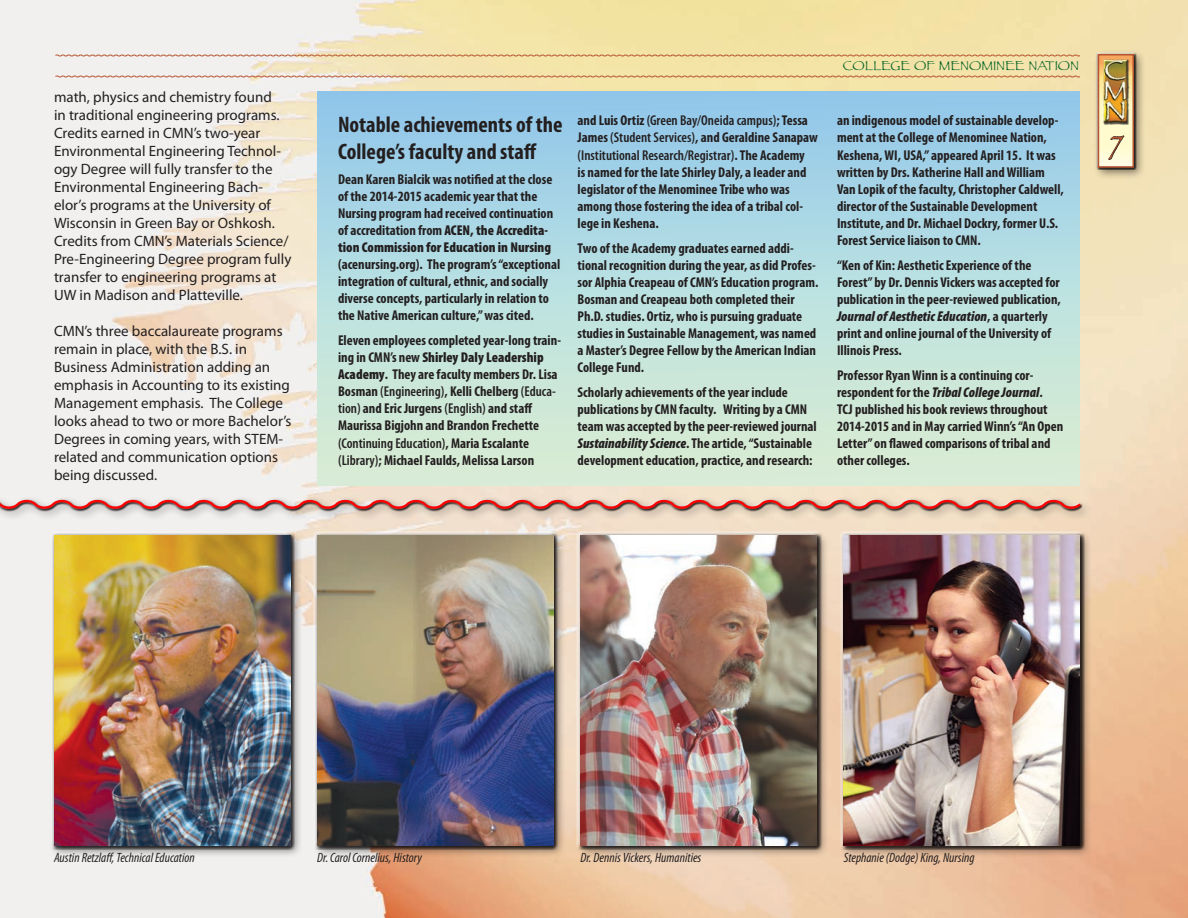
<style>
.page{position:relative;width:1188px;height:918px;background:#fff}
.page>*{position:absolute;margin:0;border:0;box-sizing:border-box;transform-origin:0 0}
.t1{font:27px "Papyrus";color:#b85530}
.sidebar_head{font:700 condensed 22.5px/27px "Myriad Pro";color:#231f20}
.text{font:15px/18px "Myriad Pro";color:#231f20}
.sidebar{font:700 condensed 14.25px/17.1px "Myriad Pro";color:#231f20}
.t2{font:italic condensed 13.5px "Myriad Pro";color:#231f20}
.t3{font:13.5px "Papyrus";color:#006224}
.s1{font-weight:900}
.s2{font-weight:600}
.s3{font-weight:900;font-style:italic}
</style>
<div class="page">
<img style="left:0;top:0;width:1188px;height:918px">
<div style="left:1093px;top:50px;width:53px;height:130px;background:#231f20;opacity:.55"></div>
<div style="left:1096px;top:52px;width:41px;height:118px;background:#231f20;opacity:.75"></div>
<svg style="left:1101px;top:57px;width:30px;height:108px"></svg>
<div style="left:1098px;top:54px;width:36px;height:114px;border:2px solid #b85530"></div>
<div style="left:1103px;top:60px;width:26px;height:65px;background:#231f20;opacity:.75"></div>
<div style="left:1102px;top:58px;width:27px;height:66px;background:#f6a65d"></div>
<div style="left:1102px;top:59px;width:28px;height:65px;background:#231f20;opacity:.75"></div>
<svg style="left:55px;top:54px;width:1026px;height:3px;background:#dcb087"></svg>
<svg style="left:55px;top:75px;width:1026px;height:3px;background:#dcb18a"></svg>
<svg style="left:1108px;top:135px;width:17px;height:25px"></svg>
<div style="left:317px;top:92px;width:763px;height:394px;background:linear-gradient(to bottom,#92caec,#def1d4)"></div>
<div style="left:576px;top:531px;width:253px;height:327px;background:#231f20;opacity:.55"></div>
<div style="left:577px;top:532px;width:244px;height:318px;background:#231f20;opacity:.75"></div>
<img style="left:580px;top:535px;width:237px;height:311px">
<div style="left:839px;top:531px;width:253px;height:327px;background:#231f20;opacity:.55"></div>
<div style="left:841px;top:532px;width:244px;height:318px;background:#231f20;opacity:.75"></div>
<img style="left:844px;top:535px;width:236px;height:311px">
<div style="left:50px;top:531px;width:252px;height:327px;background:#231f20;opacity:.55"></div>
<div style="left:51px;top:532px;width:244px;height:318px;background:#231f20;opacity:.75"></div>
<img style="left:54px;top:535px;width:236px;height:311px">
<div style="left:313px;top:531px;width:253px;height:327px;background:#231f20;opacity:.55"></div>
<div style="left:314px;top:532px;width:244px;height:318px;background:#231f20;opacity:.75"></div>
<img style="left:317px;top:535px;width:237px;height:311px">
<div style="left:0;top:496px;width:1092px;height:25px;background:#231f20;opacity:.55"></div>
<svg style="left:0;top:497px;width:1083px;height:15px;background:#d39d93"></svg>
<p class="text" style="left:54px;top:88px;width:239px">math, physics and chemistry found<br>in traditional engineering programs.<br>Credits earned in CMN’s two-year Environmental Engineering Technol&shy;ogy Degree will fully transfer to the Environmental Engineering Bach&shy;elor’s programs at the University of Wisconsin in Green Bay or Oshkosh.<br>Credits from CMN’s Materials Science/ Pre-Engineering Degree program fully transfer to engineering programs at UW in Madison and Platteville.</p>
<p class="text" style="left:54px;top:322px;width:239px">CMN’s three baccalaureate programs remain in place, with the B.S. in Business Administration adding an emphasis in Accounting to its existing Management emphasis. The College looks ahead to two or more Bachelor’s Degrees in coming years, with STEM&shy;related and communication options being discussed.</p>
<p class="sidebar_head" style="left:338px;top:111px;width:226px">Notable achievements of the<br>College’s faculty and staff</p>
<p class="sidebar" style="left:338px;top:170px;width:224px">Dean Karen Bialcik was notified at the close of the 2014-2015 academic year that the Nursing program had received continuation of accreditation from <span class="s1">ACEN, the Accredita&shy;tion Commission for Education in Nursing </span>(acenursing.org). The program’s “exceptional integration of cultural, ethnic, and socially diverse concepts, particularly in relation to the Native American culture,” was cited.</p>
<p class="sidebar" style="left:338px;top:331px;width:224px">Eleven employees completed year-long train&shy;ing in CMN’s new <span class="s1">Shirley Daly Leadership Academy</span>. They are faculty members Dr. Lisa Bosman <span class="s2">(Engineering)</span>, Kelli Chelberg <span class="s2">(Educa&shy;tion)</span> and Eric Jurgens <span class="s2">(English)</span> and staff Maurissa Bigjohn and Brandon Frechette <span class="s2">(Continuing Education)</span>, Maria Escalante <span class="s2">(Library)</span>; Michael Faulds, Melissa Larson</p>
<p class="sidebar" style="left:577px;top:112px;width:242px">and Luis Ortiz <span class="s2">(Green Bay/Oneida campus)</span>; Tessa James <span class="s2">(Student Services)</span>, and Geraldine Sanapaw <span class="s2">(Institutional Research/Registrar)</span>. The Academy<br>is named for the late Shirley Daly, a leader and legislator of the Menominee Tribe who was among those fostering the idea of a tribal col&shy;lege in Keshena.</p>
<p class="sidebar" style="left:577px;top:239px;width:242px">Two of the Academy graduates earned addi&shy;tional recognition during the year, as did Profes&shy;sor Alphia Creapeau of CMN’s Education program.<br>Bosman and Creapeau both completed their Ph.D. studies. Ortiz, who is pursuing graduate studies in Sustainable Management, was named a Master’s Degree Fellow by the American Indian College Fund.</p>
<p class="sidebar" style="left:577px;top:383px;width:241px">Scholarly achievements of the year include publications by CMN faculty. Writing by a CMN team was accepted by the peer-reviewed journal <span class="s3">Sustainability Science</span>. The article, “Sustainable development education, practice, and research:</p>
<p class="t3" style="left:843px;top:57px;width:238px">COLLEGE OF MENOMINEE NATION</p>
<p class="sidebar" style="left:837px;top:112px;width:228px">an indigenous model of sustainable develop&shy;ment at the College of Menominee Nation, Keshena, WI, USA,” appeared April 15. It was written by Drs. Katherine Hall and William Van Lopik of the faculty, Christopher Caldwell, director of the Sustainable Development Institute, and Dr. Michael Dockry, former U.S.<br>Forest Service liaison to CMN.</p>
<p class="sidebar" style="left:837px;top:256px;width:225px">“Ken of Kin: Aesthetic Experience of the Forest” by Dr. Dennis Vickers was accepted for publication in the peer-reviewed publication, <span class="s3">Journal of Aesthetic Education</span>, a quarterly print and online journal of the University of Illinois Press.</p>
<p class="sidebar" style="left:837px;top:366px;width:228px">Professor Ryan Winn is a continuing cor&shy;respondent for the <span class="s3">Tribal College Journal</span>.<br>TCJ published his book reviews throughout 2014-2015 and in May carried Winn’s “An Open Letter” on flawed comparisons of tribal and other colleges.</p>
<h1 class="t1" style="left:1110px;top:129px;width:14px">7</h1>
<p class="t2" style="left:54px;top:850px;width:142px">Austin Retzlaff, Technical Education</p>
<p class="t2" style="left:317px;top:850px;width:106px">Dr. Carol Cornelius, History</p>
<p class="t2" style="left:580px;top:850px;width:122px">Dr. Dennis Vickers, Humanities</p>
<p class="t2" style="left:844px;top:850px;width:132px">Stephanie (Dodge) King, Nursing</p>
</div>
